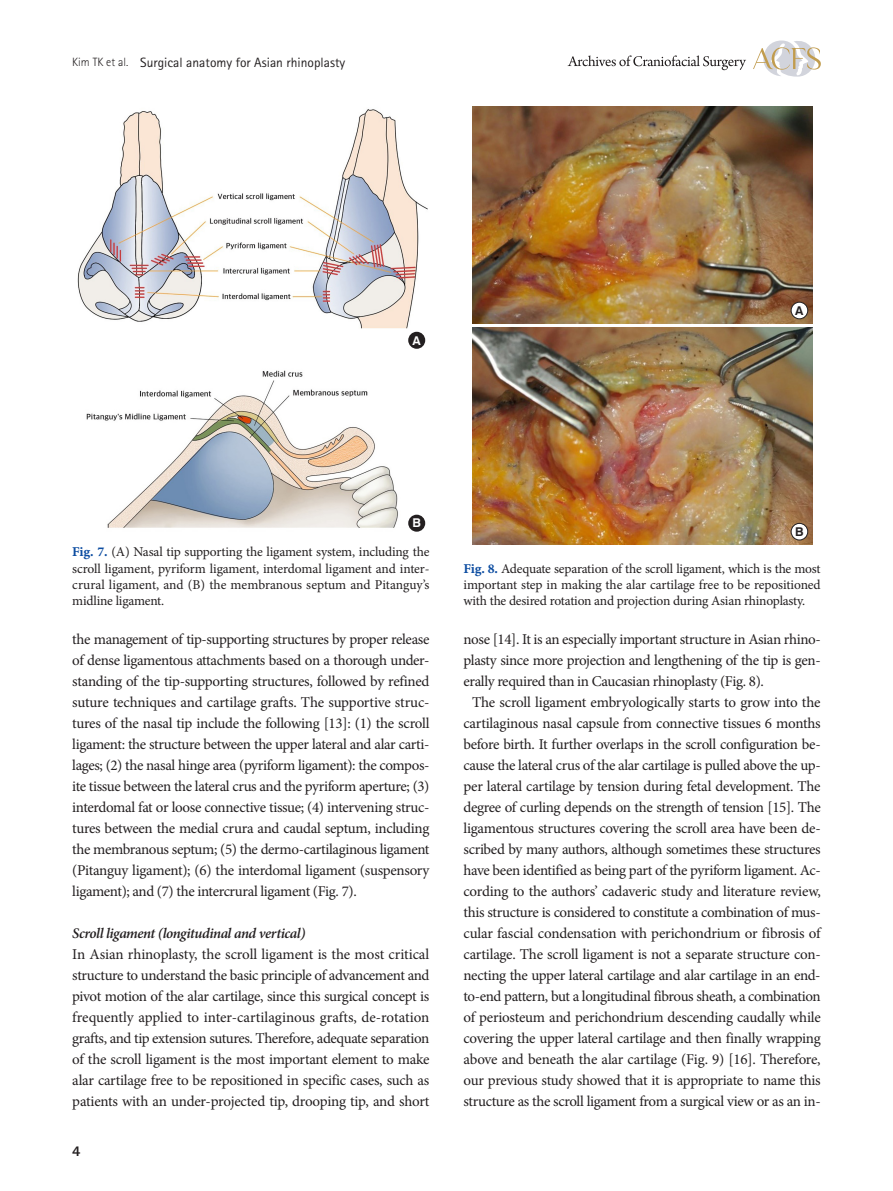
<style>
.page{position:relative;width:893px;height:1191px;background:#fff}
.page>*{position:absolute;margin:0;border:0;box-sizing:border-box;transform-origin:0 0}
.본문_0{font:15px/21px "Minion Pro";letter-spacing:-.025em;color:#231f20;text-align:justify}
.본문{font:15px/21px "Minion Pro";letter-spacing:-.02em;color:#231f20;text-align:center}
.t1{font:800 15px "Rotis Semi Sans Std";color:#231f20}
.소제목-Italic{font:italic 600 14.7px "Minion Pro";letter-spacing:-.03em;color:#231f20}
.표그림제목{font:13.5px/16.2px "Minion Pro";letter-spacing:-.015em;color:#231f20;text-align:justify}
.t2{font:13.5px "Rotis Sans Serif Std";color:#231f20}
.t3{font:700 12.15px "Swiss 721 BT";color:#fff}
.t4{font:700 12.15px "Swiss 721 BT";color:#231f20}
.s1{font-weight:300;font-size:12px}
.s2{font-family:"Minion Pro Bold Capt";color:#0d4da1}
</style>
<div class="page">
<svg style="left:753px;top:40px;width:68px;height:37px"></svg>
<svg style="left:568px;top:55px;width:178px;height:15px"></svg>
<img style="left:472px;top:106px;width:340px;height:217px">
<img style="left:472px;top:327px;width:340px;height:217px">
<img style="left:77px;top:109px;width:351px;height:230px">
<img style="left:86px;top:370px;width:340px;height:161px">
<div style="left:408px;top:332px;width:17px;height:17px;background:#231f20;border-radius:50%"></div>
<div style="left:408px;top:514px;width:17px;height:17px;background:#231f20;border-radius:50%"></div>
<div style="left:791px;top:302px;width:17px;height:17px;background:#fff;border-radius:50%"></div>
<div style="left:791px;top:302px;width:17px;height:17px;border:1px solid #231f20;border-radius:50%"></div>
<div style="left:791px;top:523px;width:17px;height:17px;background:#fff;border-radius:50%"></div>
<div style="left:791px;top:523px;width:17px;height:17px;border:1px solid #231f20;border-radius:50%"></div>
<p class="t2" style="left:72px;top:54px;width:274px"><span class="s1">Kim TK et al.</span> Surgical anatomy for Asian rhinoplasty</p>
<p class="t3" style="left:413px;top:333px;width:10px">A</p>
<p class="t4" style="left:795px;top:303px;width:10px">A</p>
<p class="t3" style="left:412px;top:516px;width:10px">B</p>
<p class="표그림제목" style="left:72px;top:544px;width:359px"><span class="s2">Fig. 7.</span> (A) Nasal tip supporting the ligament system, including the scroll ligament, pyriform ligament, interdomal ligament and inter&shy;crural ligament, and (B) the membranous septum and Pitanguy’s midline ligament.</p>
<p class="본문_0" style="left:72px;top:628px;width:359px">the management of tip-supporting structures by proper release of dense ligamentous attachments based on a thorough under&shy;standing of the tip-supporting structures, followed by refined suture techniques and cartilage grafts. The supportive struc&shy;tures of the nasal tip include the following [13]: (1) the scroll ligament: the structure between the upper lateral and alar carti&shy;lages; (2) the nasal hinge area (pyriform ligament): the compos&shy;ite tissue between the lateral crus and the pyriform aperture; (3) interdomal fat or loose connective tissue; (4) intervening struc&shy;tures between the medial crura and caudal septum, including the membranous septum; (5) the dermo-cartilaginous ligament (Pitanguy ligament); (6) the interdomal ligament (suspensory ligament); and (7) the intercrural ligament (Fig. 7).</p>
<p class="소제목-Italic" style="left:72px;top:922px;width:235px">Scroll ligament (longitudinal and vertical)</p>
<p class="본문_0" style="left:72px;top:943px;width:359px">In Asian rhinoplasty, the scroll ligament is the most critical structure to understand the basic principle of advancement and pivot motion of the alar cartilage, since this surgical concept is frequently applied to inter-cartilaginous grafts, de-rotation grafts, and tip extension sutures. Therefore, adequate separation of the scroll ligament is the most important element to make alar cartilage free to be repositioned in specific cases, such as patients with an under-projected tip, drooping tip, and short</p>
<p class="t1" style="left:72px;top:1141px;width:10px">4</p>
<p class="t4" style="left:795px;top:524px;width:10px">B</p>
<p class="표그림제목" style="left:463px;top:560px;width:359px"><span class="s2">Fig. 8.</span> Adequate separation of the scroll ligament, which is the most important step in making the alar cartilage free to be repositioned with the desired rotation and projection during Asian rhinoplasty.</p>
<p class="본문_0" style="left:463px;top:628px;width:359px">nose [14]. It is an especially important structure in Asian rhino&shy;plasty since more projection and lengthening of the tip is gen&shy;erally required than in Caucasian rhinoplasty (Fig. 8).</p>
<p class="본문" style="left:463px;top:691px;width:359px">The scroll ligament embryologically starts to grow into the cartilaginous nasal capsule from connective tissues 6 months before birth. It further overlaps in the scroll configuration be&shy;cause the lateral crus of the alar cartilage is pulled above the up&shy;per lateral cartilage by tension during fetal development. The degree of curling depends on the strength of tension [15]. The ligamentous structures covering the scroll area have been de&shy;scribed by many authors, although sometimes these structures have been identified as being part of the pyriform ligament. Ac&shy;cording to the authors’ cadaveric study and literature review, this structure is considered to constitute a combination of mus&shy;cular fascial condensation with perichondrium or fibrosis of cartilage. The scroll ligament is not a separate structure con&shy;necting the upper lateral cartilage and alar cartilage in an end&shy;to-end pattern, but a longitudinal fibrous sheath, a combination of periosteum and perichondrium descending caudally while covering the upper lateral cartilage and then finally wrapping above and beneath the alar cartilage (Fig. 9) [16]. Therefore, our previous study showed that it is appropriate to name this structure as the scroll ligament from a surgical view or as an in-</p>
</div>
